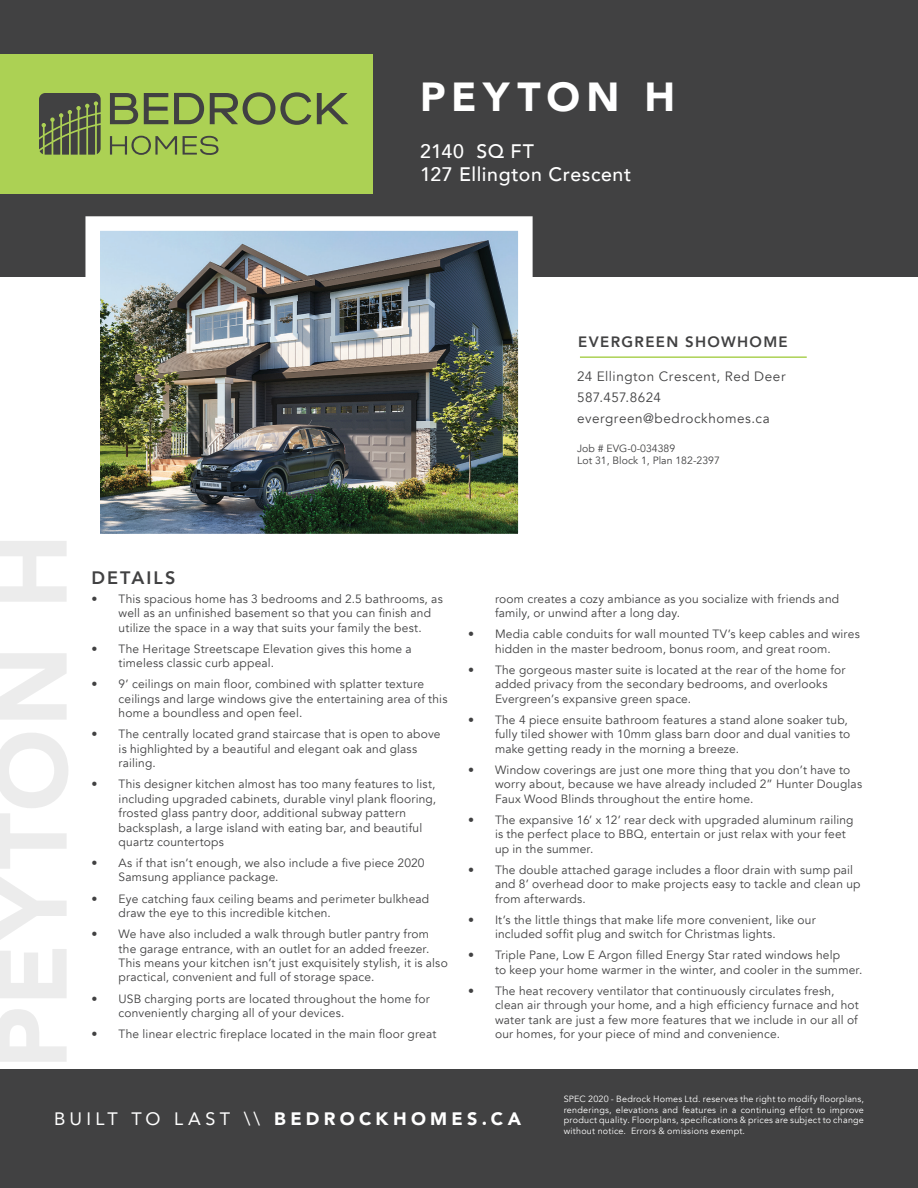
<style>
.page{position:relative;width:918px;height:1188px;background:#414142}
.page>*{position:absolute;margin:0;border:0;box-sizing:border-box;transform-origin:0 0}
.t1{font:900 40.5px "Avenir";letter-spacing:.155em;color:#fff}
.t2{font:500 19.5px "Avenir";letter-spacing:.03em;color:#fff}
.t3{font:900 18px "Avenir";letter-spacing:.24em;color:#fff}
.t4{font:800 18px "Avenir";letter-spacing:.11em;color:#414142}
.t5{font:800 15px "Avenir";letter-spacing:.09em;color:#414142}
.t6{font:13.5px "Avenir";letter-spacing:.04em;color:#414142}
.t7{font:12px/14.4px "Avenir";letter-spacing:.015em;color:#414142}
.t8{font:10.5px "Avenir";color:#414142}
.t9{font:9px/10.8px "Avenir";letter-spacing:.025em;color:#fff;text-align:justify}
.s1{font-weight:400}
</style>
<div class="page">
<div style="left:0;top:278px;width:918px;height:791px;background:#fff"></div>
<img style="left:101px;top:232px;width:416px;height:300px">
<div style="left:85px;top:216px;width:448px;height:332px;border:15px solid #fff"></div>
<hr style="left:580px;top:356px;width:227px;height:2px;background:#acd154">
<div style="left:0;top:54px;width:373px;height:139px;background:#acd154"></div>
<svg style="left:39px;top:93px;width:62px;height:62px;background:#586045"></svg>
<svg style="left:110px;top:93px;width:28px;height:31px"></svg>
<svg style="left:144px;top:93px;width:24px;height:31px"></svg>
<svg style="left:174px;top:93px;width:30px;height:31px"></svg>
<svg style="left:210px;top:92px;width:101px;height:33px"></svg>
<svg style="left:317px;top:93px;width:31px;height:31px"></svg>
<svg style="left:110px;top:136px;width:67px;height:19px"></svg>
<svg style="left:183px;top:136px;width:36px;height:19px"></svg>
<p class="t1" style="left:420px;top:62px;width:257px">PEYTON H</p>
<p class="t2" style="left:420px;top:134px;width:115px">2140 SQ FT</p>
<p class="t2" style="left:420px;top:158px;width:213px">127 Ellington Crescent</p>
<p class="t5" style="left:578px;top:330px;width:211px">EVERGREEN SHOWHOME</p>
<p class="t6" style="left:577px;top:368px;width:210px">24 Ellington Crescent, Red Deer</p>
<p class="t6" style="left:577px;top:389px;width:85px">587.457.8624</p>
<p class="t6" style="left:577px;top:410px;width:194px">evergreen@bedrockhomes.ca</p>
<p class="t8" style="left:577px;top:442px;width:100px">Job # EVG-0-034389</p>
<p class="t8" style="left:577px;top:454px;width:144px">Lot 31, Block 1, Plan 182-2397</p>
<h3 class="t4" style="left:92px;top:563px;width:85px">DETAILS</h3>
<p class="t7" style="left:119px;top:592px;width:326px;text-indent:-27px">• This spacious home has 3 bedrooms and 2.5 bathrooms, as well as an unfinished basement so that you can finish and utilize the space in a way that suits your family the best.</p>
<p class="t7" style="left:119px;top:642px;width:295px;text-indent:-27px">• The Heritage Streetscape Elevation gives this home a timeless classic curb appeal.</p>
<p class="t7" style="left:119px;top:677px;width:330px;text-indent:-27px">• 9’ ceilings on main floor, combined with splatter texture ceilings and large windows give the entertaining area of this home a boundless and open feel.</p>
<p class="t7" style="left:119px;top:727px;width:323px;text-indent:-27px">• The centrally located grand staircase that is open to above is highlighted by a beautiful and elegant oak and glass railing.</p>
<p class="t7" style="left:119px;top:777px;width:319px;text-indent:-27px">• This designer kitchen almost has too many features to list, including upgraded cabinets, durable vinyl plank flooring, frosted glass pantry door, additional subway pattern backsplash, a large island with eating bar, and beautiful quartz countertops</p>
<p class="t7" style="left:119px;top:856px;width:308px;text-indent:-27px">• As if that isn’t enough, we also include a five piece 2020<br>Samsung appliance package.</p>
<p class="t7" style="left:119px;top:892px;width:312px;text-indent:-27px">• Eye catching faux ceiling beams and perimeter bulkhead draw the eye to this incredible kitchen.</p>
<p class="t7" style="left:119px;top:927px;width:331px;text-indent:-27px">• We have also included a walk through butler pantry from the garage entrance, with an outlet for an added freezer.<br>This means your kitchen isn’t just exquisitely stylish, it is also practical, convenient and full of storage space.</p>
<p class="t7" style="left:119px;top:991px;width:313px;text-indent:-27px">• USB charging ports are located throughout the home for conveniently charging all of your devices.</p>
<p class="t7" style="left:92px;top:1027px;width:346px">• The linear electric fireplace located in the main floor great</p>
<p class="t7" style="left:495px;top:592px;width:346px">room creates a cozy ambiance as you socialize with friends and family, or unwind after a long day.</p>
<p class="t7" style="left:468px;top:627px;width:393px;text-align:center">• Media cable conduits for wall mounted TV’s keep cables and wires hidden in the master bedroom, bonus room, and great room.</p>
<p class="t7" style="left:495px;top:663px;width:352px;text-indent:-27px">• The gorgeous master suite is located at the rear of the home for added privacy from the secondary bedrooms, and overlooks<br>Evergreen’s expansive green space.</p>
<p class="t7" style="left:495px;top:713px;width:357px;text-indent:-27px">• The 4 piece ensuite bathroom features a stand alone soaker tub, fully tiled shower with 10mm glass barn door and dual vanities to make getting ready in the morning a breeze.</p>
<p class="t7" style="left:495px;top:763px;width:369px;text-indent:-27px">• Window coverings are just one more thing that you don’t have to worry about, because we have already included 2” Hunter Douglas<br>Faux Wood Blinds throughout the entire home.</p>
<p class="t7" style="left:495px;top:813px;width:360px;text-indent:-27px">• The expansive 16’ x 12’ rear deck with upgraded aluminum railing is the perfect place to BBQ, entertain or just relax with your feet up in the summer.</p>
<p class="t7" style="left:495px;top:863px;width:367px;text-indent:-27px">• The double attached garage includes a floor drain with sump pail and 8’ overhead door to make projects easy to tackle and clean up from afterwards.</p>
<p class="t7" style="left:495px;top:913px;width:322px;text-indent:-27px">• It’s the little things that make life more convenient, like our included soffit plug and switch for Christmas lights.</p>
<p class="t7" style="left:495px;top:948px;width:369px;text-indent:-27px">• Triple Pane, Low E Argon filled Energy Star rated windows help<br>to keep your home warmer in the winter, and cooler in the summer.</p>
<p class="t7" style="left:495px;top:984px;width:365px;text-indent:-27px">• The heat recovery ventilator that continuously circulates fresh, clean air through your home, and a high efficiency furnace and hot water tank are just a few more features that we include in our all of our homes, for your piece of mind and convenience.</p>
<h3 class="t3" style="left:54px;top:1104px;width:469px"><span class="s1">BUILT TO LAST \\</span> BEDROCKHOMES.CA</h3>
<p class="t9" style="left:564px;top:1093px;width:302px">SPEC 2020 - Bedrock Homes Ltd. reserves the right to modify floorplans, renderings, elevations and features in a continuing effort to improve product quality. Floorplans, specifications &amp; prices are subject to change without notice. Errors &amp; omissions exempt.</p>
</div>
